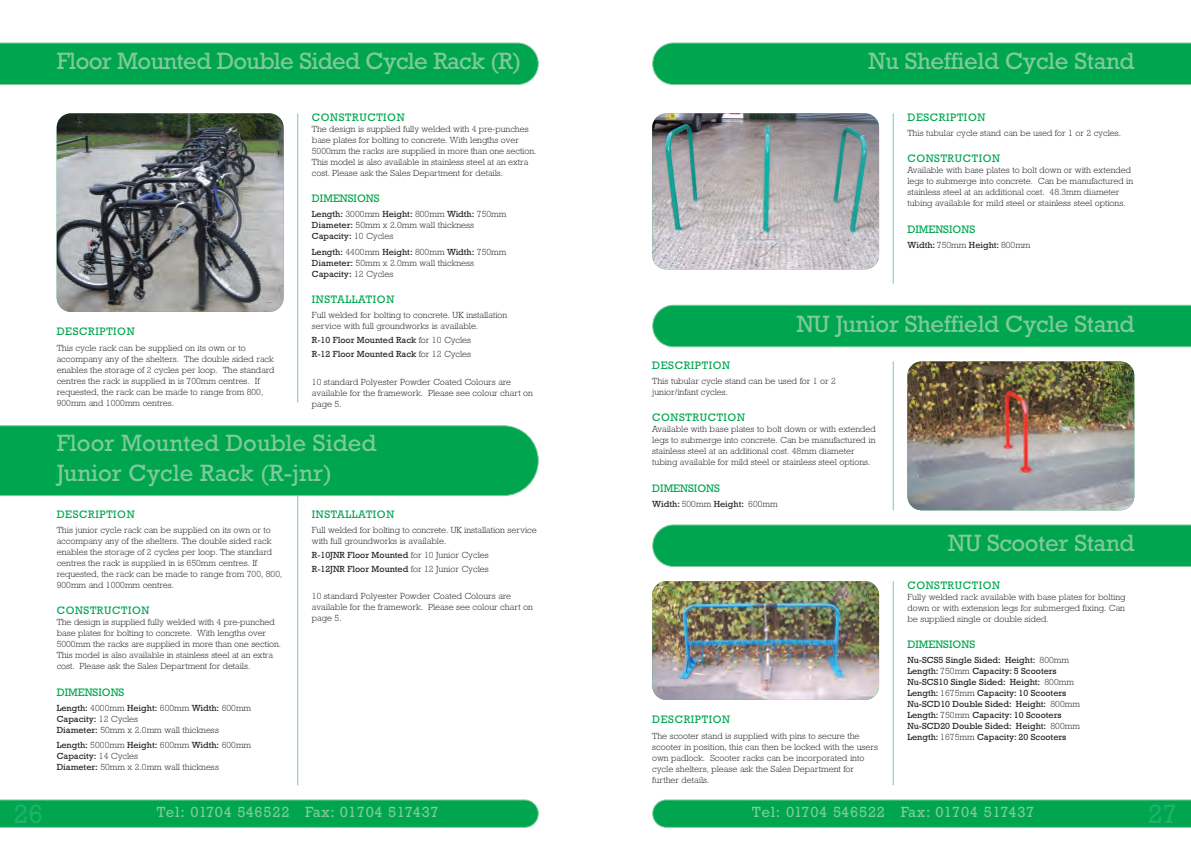
<style>
.page{position:relative;width:1191px;height:842px;background:#fff}
.page>*{position:absolute;margin:0;border:0;box-sizing:border-box;transform-origin:0 0}
.t1{font:27px "M Rockwell";color:#1eb26a}
.t2{font:24px/30px "Rockwell";letter-spacing:-.015em;color:#80ca9c}
.t3{font:15px "M Rockwell";letter-spacing:.03em;color:#80ca9c}
.t4{font:11px "M Rockwell";letter-spacing:.055em;color:#00a54f}
.t5{font:11px "M Rockwell";color:#00a54f}
.t6{font:300 9px/11px "M Rockwell";color:#231f20}
.t7{font:9px/11px "Rockwell";color:#231f20}
.t8{font:9px/13.8px "M Rockwell";color:#231f20}
.s1{font-weight:400}
.s2{font-weight:300}
.s3{font-family:"M Rockwell";font-weight:300}
</style>
<div class="page">
<svg style="left:0;top:799px;width:539px;height:29px;background:#0fa958"></svg>
<svg style="left:652px;top:799px;width:539px;height:29px;background:#0fa958"></svg>
<hr style="left:297px;top:113px;width:1px;height:290px;background:#80ca9c">
<div style="left:0;top:43px;width:539px;height:42px;background:#00a54f"></div>
<img style="left:57px;top:113px;width:226px;height:199px;border-radius:14px">
<hr style="left:297px;top:496px;width:1px;height:289px;background:#80ca9c">
<div style="left:0;top:425px;width:539px;height:71px;background:#00a54f"></div>
<div style="left:652px;top:43px;width:539px;height:42px;background:#00a54f"></div>
<hr style="left:892px;top:113px;width:1px;height:170px;background:#80ca9c">
<img style="left:652px;top:113px;width:227px;height:156px;border-radius:14px">
<div style="left:652px;top:305px;width:539px;height:42px;background:#00a54f"></div>
<hr style="left:892px;top:361px;width:1px;height:149px;background:#80ca9c">
<svg style="left:652px;top:524px;width:539px;height:43px;background:#0ba856"></svg>
<hr style="left:892px;top:581px;width:1px;height:204px;background:#80ca9c">
<img style="left:652px;top:581px;width:227px;height:119px;border-radius:14px">
<img style="left:907px;top:361px;width:227px;height:149px;border-radius:14px">
<h2 class="t2" style="left:57px;top:46px;width:466px">Floor Mounted Double Sided Cycle Rack (R)</h2>
<p class="t4" style="left:57px;top:328px;width:79px">DESCRIPTION</p>
<p class="t6" style="left:57px;top:343px;width:219px">This cycle rack can be supplied on its own or to accompany any of the shelters. The double sided rack enables the storage of 2 cycles per loop. The standard centres the rack is supplied in is 700mm centres. If requested, the rack can be made to range from 800, 900mm and 1000mm centres.</p>
<p class="t4" style="left:312px;top:113px;width:94px">CONSTRUCTION</p>
<p class="t6" style="left:312px;top:124px;width:226px">The design is supplied fully welded with 4 pre-punches base plates for bolting to concrete. With lengths over 5000mm the racks are supplied in more than one section.<br>This model is also available in stainless steel at an extra cost. Please ask the Sales Department for details.</p>
<p class="t5" style="left:312px;top:195px;width:69px">DIMENSIONS</p>
<p class="t6" style="left:312px;top:210px;width:196px"><span class="s1">Length:</span> 3000mm <span class="s1">Height:</span> 800mm <span class="s1">Width:</span> 750mm<br><span class="s1">Diameter:</span> 50mm x 2.0mm wall thickness<br><span class="s1">Capacity:</span> 10 Cycles</p>
<p class="t6" style="left:312px;top:247px;width:196px"><span class="s1">Length:</span> 4400mm <span class="s1">Height:</span> 800mm <span class="s1">Width:</span> 750mm<br><span class="s1">Diameter:</span> 50mm x 2.0mm wall thickness<br><span class="s1">Capacity:</span> 12 Cycles</p>
<p class="t4" style="left:312px;top:295px;width:84px">INSTALLATION</p>
<p class="t6" style="left:312px;top:311px;width:197px">Full welded for bolting to concrete. UK installation service with full groundworks is available.</p>
<p class="t8" style="left:312px;top:334px;width:161px">R-10 Floor Mounted Rack <span class="s2">for 10 Cycles<br></span>R-12 Floor Mounted Rack <span class="s2">for 12 Cycles</span></p>
<p class="t6" style="left:312px;top:377px;width:222px">10 standard Polyester Powder Coated Colours are available for the framework. Please see colour chart on page 5.</p>
<h2 class="t2" style="left:57px;top:428px;width:321px">Floor Mounted Double Sided<br>Junior Cycle Rack (R-jnr)</h2>
<p class="t4" style="left:57px;top:510px;width:79px">DESCRIPTION</p>
<p class="t6" style="left:57px;top:525px;width:227px">This junior cycle rack can be supplied on its own or to accompany any of the shelters. The double sided rack enables the storage of 2 cycles per loop. The standard centres the rack is supplied in is 650mm centres. If requested, the rack can be made to range from 700, 800, 900mm and 1000mm centres.</p>
<p class="t4" style="left:57px;top:607px;width:94px">CONSTRUCTION</p>
<p class="t6" style="left:57px;top:618px;width:226px">The design is supplied fully welded with 4 pre-punched base plates for bolting to concrete. With lengths over 5000mm the racks are supplied in more than one section.<br>This model is also available in stainless steel at an extra cost. Please ask the Sales Department for details.</p>
<p class="t5" style="left:57px;top:688px;width:69px">DIMENSIONS</p>
<p class="t6" style="left:57px;top:703px;width:196px"><span class="s1">Length:</span> 4000mm <span class="s1">Height:</span> 600mm <span class="s1">Width:</span> 600mm<br><span class="s1">Capacity:</span> 12 Cycles<br><span class="s1">Diameter:</span> 50mm x 2.0mm wall thickness</p>
<p class="t6" style="left:57px;top:740px;width:196px"><span class="s1">Length:</span> 5000mm <span class="s1">Height:</span> 600mm <span class="s1">Width:</span> 600mm<br><span class="s1">Capacity:</span> 14 Cycles<br><span class="s1">Diameter:</span> 50mm x 2.0mm wall thickness</p>
<p class="t4" style="left:312px;top:510px;width:84px">INSTALLATION</p>
<p class="t6" style="left:312px;top:525px;width:226px">Full welded for bolting to concrete. UK installation service with full groundworks is available.</p>
<p class="t8" style="left:312px;top:549px;width:178px">R-10JNR Floor Mounted <span class="s2">for 10 Junior Cycles<br></span>R-12JNR Floor Mounted <span class="s2">for 12 Junior Cycles</span></p>
<p class="t6" style="left:312px;top:592px;width:222px">10 standard Polyester Powder Coated Colours are available for the framework. Please see colour chart on page 5.</p>
<h2 class="t2" style="left:868px;top:46px;width:267px">Nu Sheffield Cycle Stand</h2>
<p class="t4" style="left:907px;top:113px;width:79px">DESCRIPTION</p>
<p class="t6" style="left:907px;top:129px;width:215px">This tubular cycle stand can be used for 1 or 2 cycles.</p>
<p class="t4" style="left:907px;top:155px;width:94px">CONSTRUCTION</p>
<p class="t6" style="left:907px;top:166px;width:227px">Available with base plates to bolt down or with extended legs to submerge into concrete. Can be manufactured in stainless steel at an additional cost. 48.3mm diameter tubing available for mild steel or stainless steel options.</p>
<p class="t5" style="left:907px;top:225px;width:69px">DIMENSIONS</p>
<p class="t7" style="left:907px;top:239px;width:125px">Width: <span class="s3">750mm</span> Height: <span class="s3">800mm</span></p>
<h2 class="t2" style="left:796px;top:308px;width:339px">NU Junior Sheffield Cycle Stand</h2>
<p class="t4" style="left:652px;top:361px;width:79px">DESCRIPTION</p>
<p class="t6" style="left:652px;top:377px;width:185px">This tubular cycle stand can be used for 1 or 2 junior/infant cycles.</p>
<p class="t4" style="left:652px;top:414px;width:94px">CONSTRUCTION</p>
<p class="t6" style="left:652px;top:425px;width:225px">Available with base plates to bolt down or with extended legs to submerge into concrete. Can be manufactured in stainless steel at an additional cost. 48mm diameter tubing available for mild steel or stainless steel options.</p>
<p class="t5" style="left:652px;top:484px;width:69px">DIMENSIONS</p>
<p class="t7" style="left:652px;top:498px;width:127px">Width: <span class="s3">500mm</span> Height: <span class="s3">600mm</span></p>
<p class="t4" style="left:652px;top:716px;width:79px">DESCRIPTION</p>
<p class="t6" style="left:652px;top:731px;width:227px">The scooter stand is supplied with pins to secure the scooter in position, this can then be locked with the users own padlock. Scooter racks can be incorporated into cycle shelters, please ask the Sales Department for further details.</p>
<h2 class="t2" style="left:948px;top:528px;width:188px">NU Scooter Stand</h2>
<p class="t4" style="left:907px;top:581px;width:94px">CONSTRUCTION</p>
<p class="t6" style="left:907px;top:592px;width:219px;text-align:justify">Fully welded rack available with base plates for bolting down or with extension legs for submerged fixing. Can be supplied single or double sided.</p>
<p class="t5" style="left:907px;top:640px;width:69px">DIMENSIONS</p>
<p class="t7" style="left:907px;top:654px;width:174px">Nu-SCS5 Single Sided: Height: <span class="s3">800mm </span>Length: <span class="s3">750mm</span> Capacity: 5 Scooters Nu-SCS10 Single Sided: Height: <span class="s3">800mm </span>Length: <span class="s3">1675mm</span> Capacity: 10 Scooters Nu-SCD10 Double Sided: Height: <span class="s3">800mm </span>Length: <span class="s3">750mm</span> Capacity: 10 Scooters Nu-SCD20 Double Sided: Height: <span class="s3">800mm </span>Length: <span class="s3">1675mm</span> Capacity: 20 Scooters</p>
<h1 class="t1" style="left:14px;top:804px;width:31px">26</h1>
<h3 class="t3" style="left:157px;top:807px;width:283px">Tel: 01704 546522 Fax: 01704 517437</h3>
<h3 class="t3" style="left:752px;top:807px;width:283px">Tel: 01704 546522 Fax: 01704 517437</h3>
<h1 class="t1" style="left:1148px;top:804px;width:31px">27</h1>
</div>
